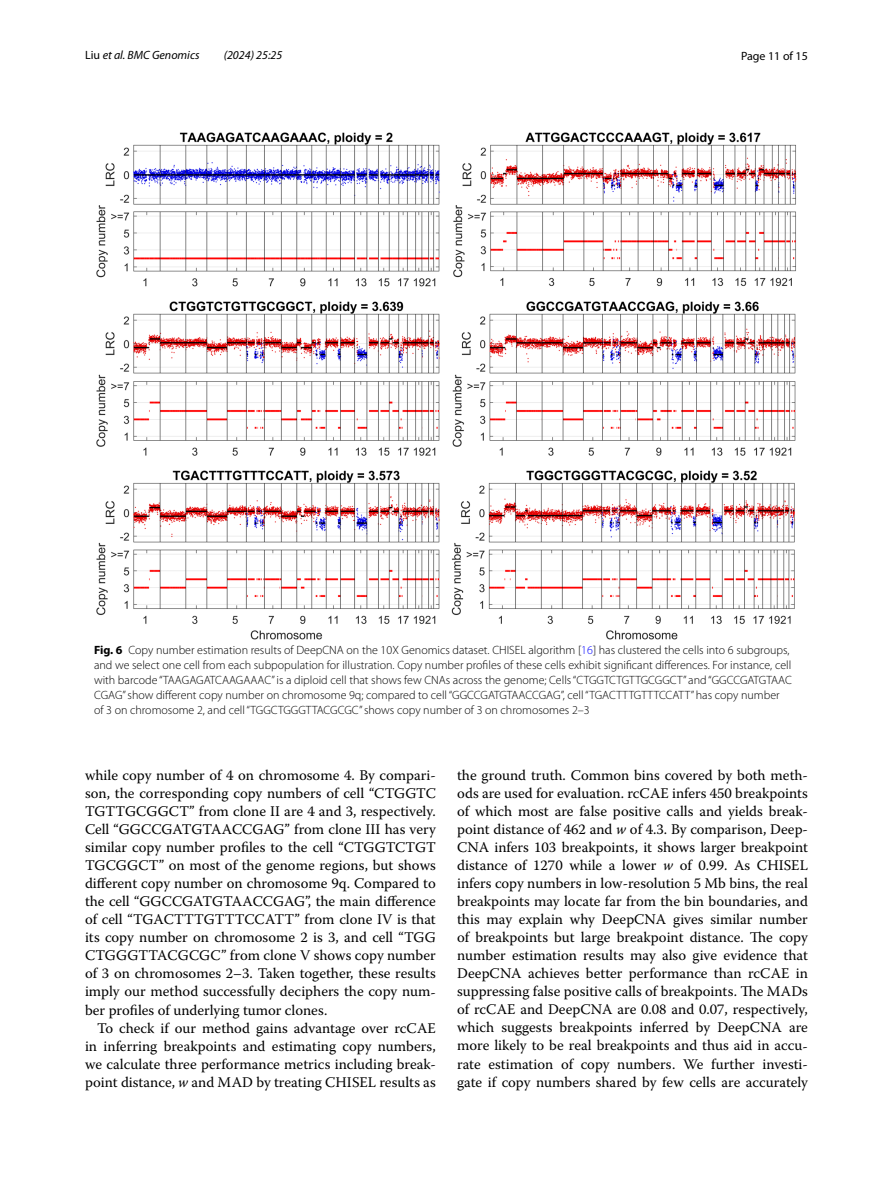
<style>
.page{position:relative;width:893px;height:1187px;background:#fff}
.page>*{position:absolute;margin:0;border:0;box-sizing:border-box;transform-origin:0 0}
.t1{font:14.7px/18px "Warnock Pro";color:#000;text-align:justify}
.t2{font:300 12px/15px "Myriad Pro";color:#000}
.t3{font:italic 12px "Myriad Pro";color:#000}
.t4{font:12px "Myriad Pro";color:#000}
.s1{font-style:normal}
.s2{font-weight:700}
.s3{color:#00f}
.s4{font-family:"Warnock Pro It 7"}
</style>
<div class="page">
<img style="left:96px;top:133px;width:701px;height:506px">
<p class="t3" style="left:85px;top:48px;width:116px"><span class="s1">Liu</span> et al. BMC Genomics</p>
<p class="t3" style="left:224px;top:48px;width:60px">(2024) 25:25</p>
<p class="t4" style="left:741px;top:48px;width:68px">Page 11 of 15</p>
<p class="t2" style="left:94px;top:643px;width:699px"><span class="s2">Fig. 6</span> Copy number estimation results of DeepCNA on the 10X Genomics dataset. CHISEL algorithm [<span class="s3">16</span>] has clustered the cells into 6 subgroups, and we select one cell from each subpopulation for illustration. Copy number profiles of these cells exhibit significant differences. For instance, cell with barcode “TAAGAGATCAAGAAAC” is a diploid cell that shows few CNAs across the genome; Cells “CTGGTCTGTTGCGGCT” and“GGCCGATGTAAC CGAG” show different copy number on chromosome 9q; compared to cell “GGCCGATGTAACCGAG”, cell “TGACTTTGTTTCCATT” has copy number of 3 on chromosome 2, and cell “TGGCTGGGTTACGCGC” shows copy number of 3 on chromosomes 2–3</p>
<p class="t1" style="left:85px;top:766px;width:352px">while copy number of 4 on chromosome 4. By compari&shy;son, the corresponding copy numbers of cell “CTGGTC TGTTGCGGCT” from clone II are 4 and 3, respectively.<br>Cell “GGCCGATGTAACCGAG” from clone III has very similar copy number profiles to the cell “CTGGTCTGT TGCGGCT” on most of the genome regions, but shows different copy number on chromosome 9q. Compared to the cell “GGCCGATGTAACCGAG”, the main difference of cell “TGACTTTGTTTCCATT” from clone IV is that its copy number on chromosome 2 is 3, and cell “TGG CTGGGTTACGCGC” from clone V shows copy number of 3 on chromosomes 2–3. Taken together, these results imply our method successfully deciphers the copy num&shy;ber profiles of underlying tumor clones.</p>
<p class="t1" style="left:85px;top:1018px;width:352px;text-indent:12px">To check if our method gains advantage over rcCAE in inferring breakpoints and estimating copy numbers, we calculate three performance metrics including break&shy;point distance, <span class="s4">w</span> and MAD by treating CHISEL results as</p>
<p class="t1" style="left:457px;top:766px;width:352px">the ground truth. Common bins covered by both meth&shy;ods are used for evaluation. rcCAE infers 450 breakpoints of which most are false positive calls and yields break&shy;point distance of 462 and <span class="s4">w</span> of 4.3. By comparison, Deep-CNA infers 103 breakpoints, it shows larger breakpoint distance of 1270 while a lower <span class="s4">w</span> of 0.99. As CHISEL infers copy numbers in low-resolution 5 Mb bins, the real breakpoints may locate far from the bin boundaries, and this may explain why DeepCNA gives similar number of breakpoints but large breakpoint distance. The copy number estimation results may also give evidence that DeepCNA achieves better performance than rcCAE in suppressing false positive calls of breakpoints. The MADs of rcCAE and DeepCNA are 0.08 and 0.07, respectively, which suggests breakpoints inferred by DeepCNA are more likely to be real breakpoints and thus aid in accu&shy;rate estimation of copy numbers. We further investi&shy;gate if copy numbers shared by few cells are accurately</p>
</div>
